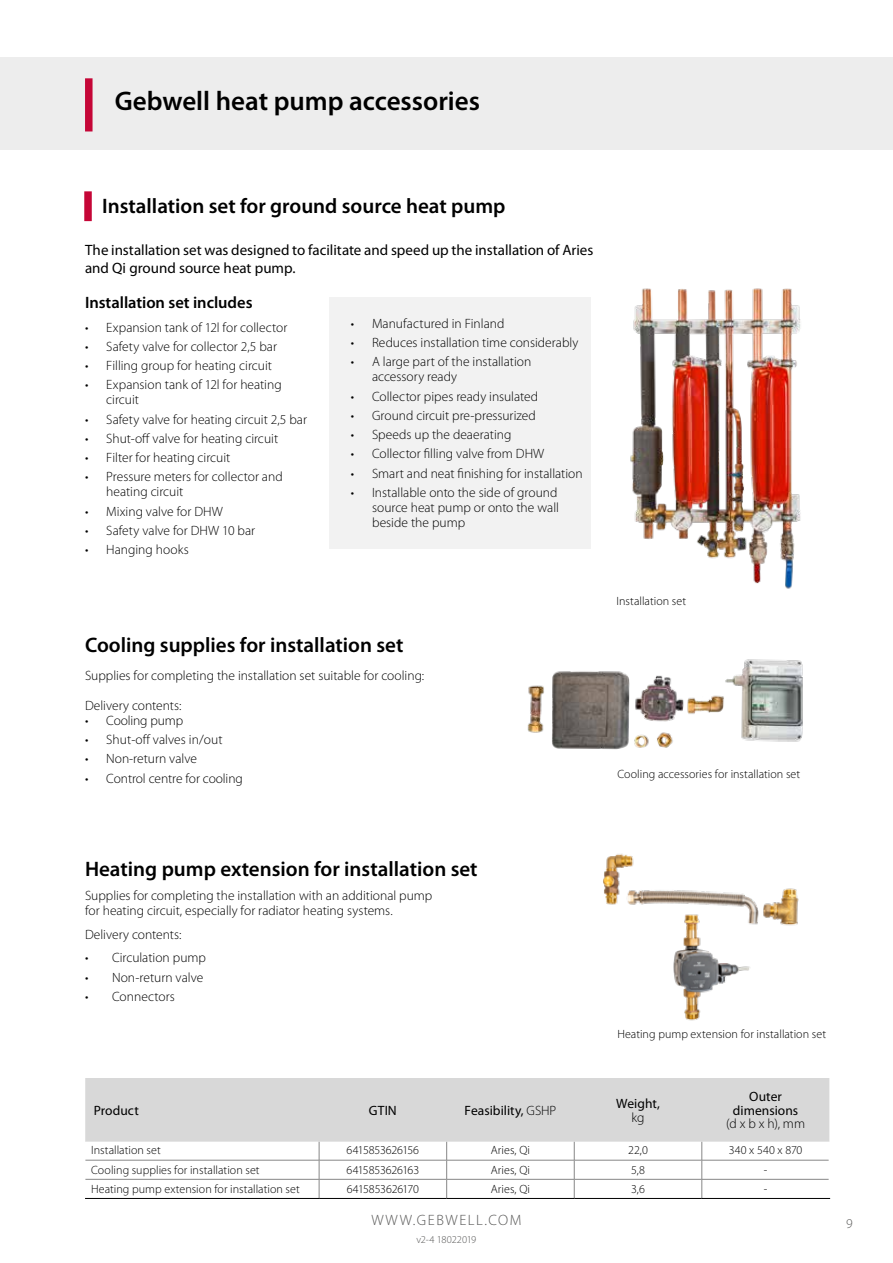
<style>
.page{position:relative;width:893px;height:1263px;background:#fff}
.page>*{position:absolute;margin:0;border:0;box-sizing:border-box;transform-origin:0 0}
.t1{font:600 27px "Myriad Pro";color:#000}
.t2{font:600 21px "Myriad Pro";color:#000}
.t3{font:600 16.5px "Myriad Pro";color:#000}
.t4{font:15px/18px "Myriad Pro";color:#000}
.t5{font:300 15px "Myriad Pro";letter-spacing:.1em;color:#575756}
.t6{font:300 13.5px/15px "Myriad Pro";color:#000}
.t7{font:13.5px/13.5px "Myriad Pro";letter-spacing:.005em;color:#000;text-align:center}
.t8{font:300 13.5px "Myriad Pro";color:#575756}
.t9{font:300 12px "Myriad Pro";letter-spacing:.005em;color:#000}
.t10{font:300 12px "Myriad Pro";letter-spacing:-.02em;color:#000}
.t11{font:300 10.5px "Myriad Pro";letter-spacing:-.03em;color:#575756}
.s1{font-weight:300}
</style>
<div class="page">
<div style="left:0;top:57px;width:893px;height:93px;background:#ededed"></div>
<div style="left:330px;top:297px;width:261px;height:252px;background:#f2f2f2"></div>
<div style="left:85px;top:78px;width:8px;height:53px;background:#c50637"></div>
<div style="left:85px;top:1078px;width:744px;height:64px;background:#d8d8d8"></div>
<svg style="left:85px;top:1142px;width:744px;height:56px"></svg>
<hr style="left:85px;top:1198px;width:234px;height:1px;background:#000">
<hr style="left:319px;top:1198px;width:128px;height:1px;background:#000">
<hr style="left:447px;top:1198px;width:127px;height:1px;background:#000">
<hr style="left:574px;top:1198px;width:128px;height:1px;background:#000">
<hr style="left:702px;top:1198px;width:128px;height:1px;background:#000">
<div style="left:84px;top:191px;width:8px;height:30px;background:#c50637"></div>
<img style="left:603px;top:853px;width:196px;height:168px">
<img style="left:527px;top:659px;width:276px;height:91px">
<img style="left:630px;top:288px;width:171px;height:301px">
<h1 class="t1" style="left:115px;top:83px;width:367px">Gebwell heat pump accessories</h1>
<h2 class="t2" style="left:102px;top:193px;width:405px">Installation set for ground source heat pump</h2>
<p class="t4" style="left:85px;top:241px;width:510px">The installation set was designed to facilitate and speed up the installation of Aries and Qi ground source heat pump.</p>
<p class="t3" style="left:85px;top:292px;width:169px">Installation set includes</p>
<p class="t6" style="left:85px;top:319px;width:204px">• Expansion tank of 12l for collector</p>
<p class="t6" style="left:85px;top:339px;width:193px">• Safety valve for collector 2,5 bar</p>
<p class="t6" style="left:85px;top:358px;width:188px">• Filling group for heating circuit</p>
<p class="t6" style="left:106px;top:377px;width:177px;text-indent:-21px">• Expansion tank of 12l for heating circuit</p>
<p class="t6" style="left:85px;top:411px;width:223px">• Safety valve for heating circuit 2,5 bar</p>
<p class="t6" style="left:85px;top:431px;width:195px">• Shut-off valve for heating circuit</p>
<p class="t6" style="left:85px;top:450px;width:147px">• Filter for heating circuit</p>
<p class="t6" style="left:106px;top:469px;width:178px;text-indent:-21px">• Pressure meters for collector and heating circuit</p>
<p class="t6" style="left:85px;top:503px;width:139px">• Mixing valve for DHW</p>
<p class="t6" style="left:85px;top:523px;width:172px">• Safety valve for DHW 10 bar</p>
<p class="t6" style="left:85px;top:542px;width:105px">• Hanging hooks</p>
<p class="t6" style="left:351px;top:316px;width:155px">• Manufactured in Finland</p>
<p class="t6" style="left:351px;top:335px;width:229px">• Reduces installation time considerably</p>
<p class="t6" style="left:372px;top:354px;width:161px;text-indent:-21px">• A large part of the installation accessory ready</p>
<p class="t6" style="left:351px;top:388px;width:189px">• Collector pipes ready insulated</p>
<p class="t6" style="left:351px;top:408px;width:187px">• Ground circuit pre-pressurized</p>
<p class="t6" style="left:351px;top:427px;width:162px">• Speeds up the deaerating</p>
<p class="t6" style="left:351px;top:446px;width:195px">• Collector filling valve from DHW</p>
<p class="t6" style="left:351px;top:465px;width:233px">• Smart and neat finishing for installation</p>
<p class="t6" style="left:372px;top:485px;width:188px;text-align:justify;text-indent:-21px">• Installable onto the side of ground source heat pump or onto the wall beside the pump</p>
<h2 class="t2" style="left:85px;top:632px;width:320px">Cooling supplies for installation set</h2>
<p class="t6" style="left:85px;top:668px;width:341px">Supplies for completing the installation set suitable for cooling:</p>
<p class="t6" style="left:85px;top:698px;width:98px">Delivery contents:</p>
<p class="t6" style="left:85px;top:713px;width:100px">• Cooling pump</p>
<p class="t6" style="left:85px;top:732px;width:139px">• Shut-off valves in/out</p>
<p class="t6" style="left:85px;top:751px;width:113px">• Non-return valve</p>
<p class="t6" style="left:85px;top:770px;width:159px">• Control centre for cooling</p>
<h2 class="t2" style="left:85px;top:855px;width:394px">Heating pump extension for installation set</h2>
<p class="t6" style="left:85px;top:888px;width:349px">Supplies for completing the installation with an additional pump for heating circuit, especially for radiator heating systems.</p>
<p class="t6" style="left:85px;top:926px;width:98px">Delivery contents:</p>
<p class="t6" style="left:85px;top:950px;width:122px">• Circulation pump</p>
<p class="t6" style="left:85px;top:969px;width:120px">• Non-return valve</p>
<p class="t6" style="left:85px;top:989px;width:91px">• Connectors</p>
<p class="t7" style="left:94px;top:1103px;width:47px">Product</p>
<p class="t7" style="left:369px;top:1103px;width:29px">GTIN</p>
<p class="t7" style="left:465px;top:1103px;width:93px">Feasibility, <span class="s1">GSHP</span></p>
<p class="t9" style="left:617px;top:594px;width:71px">Installation set</p>
<p class="t9" style="left:617px;top:766px;width:184px">Cooling accessories for installation set</p>
<p class="t9" style="left:617px;top:1026px;width:210px">Heating pump extension for installation set</p>
<p class="t7" style="left:616px;top:1097px;width:45px">Weight,</p>
<p class="t6" style="left:632px;top:1109px;width:14px">kg</p>
<p class="t7" style="left:733px;top:1090px;width:67px">Outer dimensions</p>
<p class="t6" style="left:726px;top:1116px;width:80px">(d x b x h), mm</p>
<p class="t9" style="left:91px;top:1143px;width:71px">Installation set</p>
<p class="t10" style="left:347px;top:1143px;width:74px">6415853626156</p>
<p class="t9" style="left:491px;top:1143px;width:41px">Aries, Qi</p>
<p class="t9" style="left:628px;top:1143px;width:21px">22,0</p>
<p class="t9" style="left:729px;top:1143px;width:75px">340 x 540 x 870</p>
<p class="t9" style="left:91px;top:1162px;width:170px">Cooling supplies for installation set</p>
<p class="t10" style="left:347px;top:1162px;width:74px">6415853626163</p>
<p class="t9" style="left:491px;top:1162px;width:41px">Aries, Qi</p>
<p class="t9" style="left:631px;top:1162px;width:15px">5,8</p>
<p class="t9" style="left:764px;top:1162px;width:5px">-</p>
<p class="t9" style="left:91px;top:1181px;width:210px">Heating pump extension for installation set</p>
<p class="t10" style="left:347px;top:1181px;width:74px">6415853626170</p>
<p class="t9" style="left:491px;top:1181px;width:41px">Aries, Qi</p>
<p class="t9" style="left:631px;top:1181px;width:15px">3,6</p>
<p class="t9" style="left:764px;top:1181px;width:5px">-</p>
<p class="t5" style="left:371px;top:1211px;width:151px">WWW.GEBWELL.COM</p>
<p class="t8" style="left:846px;top:1215px;width:8px">9</p>
<p class="t11" style="left:417px;top:1233px;width:61px">v2-4 18022019</p>
</div>
